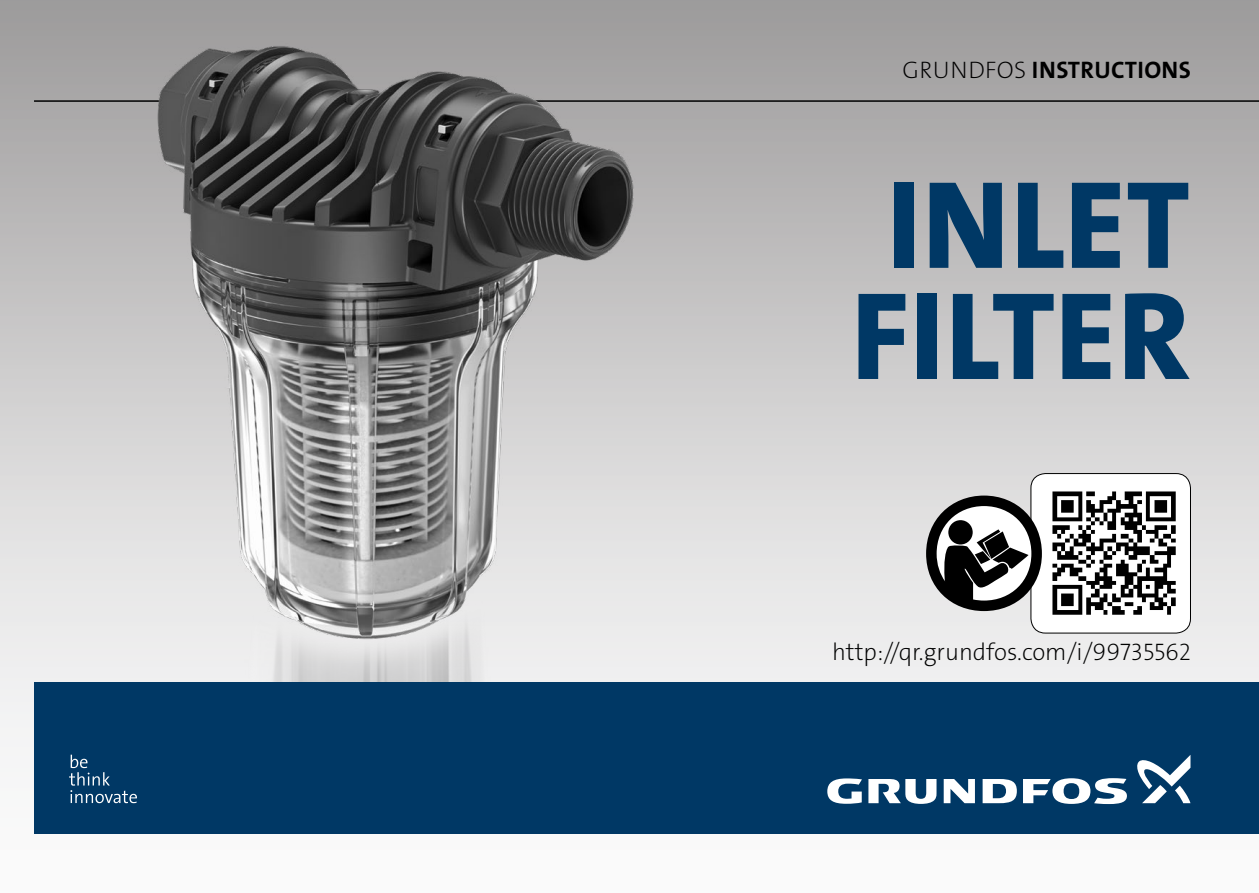
<style>
.page{position:relative;width:1259px;height:893px;background:#fff}
.page>*{position:absolute;margin:0;border:0;box-sizing:border-box;transform-origin:0 0}
.t1{font:126px/111px "Grundfos The Sans V2 OT 8 XB";letter-spacing:.005em;color:#003865}
.t2{font:24px "Grundfos The Sans V2 OT 2 XL";color:#000}
.t3{font:24px "Grundfos The Sans V2 OT 7 B";letter-spacing:.015em;color:#000}
.s1{font-family:"Grundfos The Sans V2 OT 2 XL"}
</style>
<div class="page">
<img style="left:0;top:0;width:1259px;height:834px">
<hr style="left:34px;top:100px;width:1225px;height:2px;background:#000">
<img style="left:0;top:16px;width:816px;height:732px">
<img style="left:1036px;top:475px;width:154px;height:156px">
<div style="left:1030px;top:473px;width:161px;height:160px;border:1px solid #000;border-radius:15px"></div>
<div style="left:34px;top:682px;width:1225px;height:151px;background:#003865"></div>
<svg style="left:943px;top:779px;width:32px;height:24px"></svg>
<svg style="left:868px;top:779px;width:68px;height:25px"></svg>
<svg style="left:982px;top:779px;width:35px;height:24px"></svg>
<svg style="left:827px;top:778px;width:35px;height:26px"></svg>
<svg style="left:1023px;top:778px;width:104px;height:26px"></svg>
<svg style="left:1137px;top:755px;width:53px;height:48px"></svg>
<svg style="left:69px;top:754px;width:68px;height:50px"></svg>
<svg style="left:926px;top:496px;width:116px;height:115px"></svg>
<p class="t3" style="left:902px;top:55px;width:290px"><span class="s1">GRUNDFOS</span> INSTRUCTIONS</p>
<h1 class="t1" style="left:851px;top:171px;width:340px">INLET<br>FILTER</h1>
<p class="t2" style="left:832px;top:637px;width:360px">http://qr.grundfos.com/i/99735562</p>
</div>
